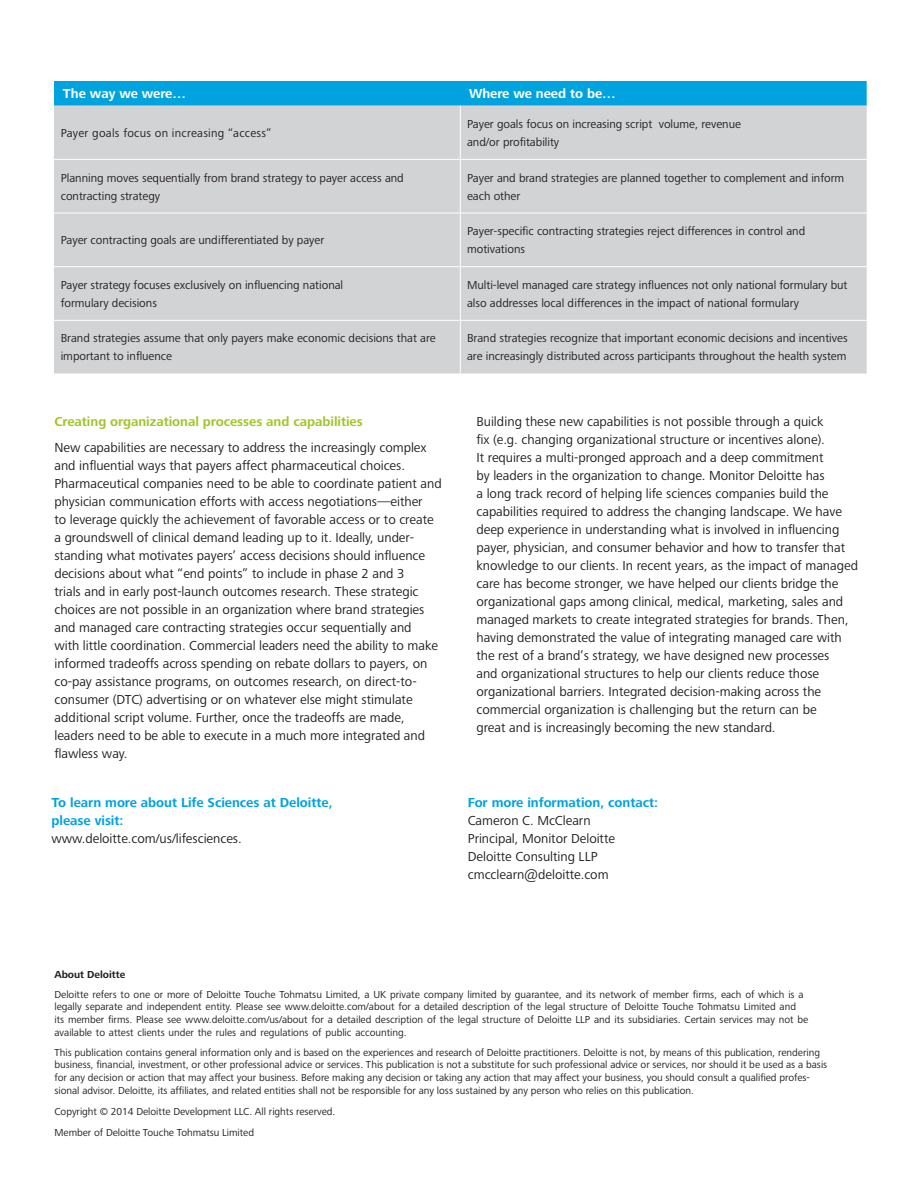
<style>
.page{position:relative;width:918px;height:1188px;background:#fff}
.page>*{position:absolute;margin:0;border:0;box-sizing:border-box;transform-origin:0 0}
.Body_Text{font:13.5px/18px "Frutiger Next Pro";letter-spacing:-.005em;color:#231f20}
.Body_Text-2{font:700 13.5px/18px "Frutiger Next Pro";letter-spacing:-.005em;color:#00a3de}
.green_subhead{font:700 13.5px "Frutiger Next Pro";letter-spacing:-.005em;color:#a4c52d}
.Body_Text-3{font:700 13.5px "Frutiger Next Pro";letter-spacing:-.005em;color:#fff}
.Body_Text-4{font:12px/18px "Frutiger Next Pro";letter-spacing:-.005em;color:#231f20}
.Body_Text-5{font:12px "Frutiger Next Pro";letter-spacing:.02em;color:#231f20}
.Body_Text-6{font:10.5px/12.6px "Frutiger Next Pro";letter-spacing:-.005em;color:#231f20}
.green_subhead-2{font:700 10.5px "Frutiger Next Pro";letter-spacing:-.005em;color:#231f20}
.s1{font-weight:400;color:#231f20}
</style>
<div class="page">
<div style="left:54px;top:81px;width:813px;height:25px;background:#00a3de"></div>
<div style="left:54px;top:106px;width:813px;height:268px;background:#d2d3d5"></div>
<hr style="left:460px;top:106px;width:1px;height:53px;background:#fff">
<hr style="left:460px;top:160px;width:1px;height:53px;background:#fff">
<hr style="left:460px;top:213px;width:1px;height:54px;background:#fff">
<hr style="left:460px;top:267px;width:1px;height:53px;background:#fff">
<hr style="left:460px;top:321px;width:1px;height:53px;background:#fff">
<hr style="left:54px;top:159px;width:406px;height:1px;background:#fff">
<hr style="left:460px;top:159px;width:407px;height:1px;background:#fff">
<hr style="left:54px;top:213px;width:406px;height:1px;background:#fff">
<hr style="left:460px;top:213px;width:407px;height:1px;background:#fff">
<hr style="left:54px;top:266px;width:406px;height:1px;background:#fff">
<hr style="left:460px;top:266px;width:407px;height:1px;background:#fff">
<hr style="left:54px;top:320px;width:406px;height:1px;background:#fff">
<hr style="left:460px;top:320px;width:407px;height:1px;background:#fff">
<p class="Body_Text-3" style="left:63px;top:86px;width:125px">The way we were…</p>
<p class="Body_Text-3" style="left:469px;top:86px;width:148px">Where we need to be…</p>
<p class="Body_Text-5" style="left:61px;top:126px;width:212px">Payer goals focus on increasing “access”</p>
<p class="Body_Text-4" style="left:467px;top:115px;width:275px">Payer goals focus on increasing script volume, revenue and/or profitability</p>
<p class="Body_Text-4" style="left:61px;top:169px;width:345px">Planning moves sequentially from brand strategy to payer access and contracting strategy</p>
<p class="Body_Text-4" style="left:467px;top:169px;width:379px">Payer and brand strategies are planned together to complement and inform each other</p>
<p class="Body_Text-4" style="left:61px;top:231px;width:265px">Payer contracting goals are undifferentiated by payer</p>
<p class="Body_Text-4" style="left:467px;top:222px;width:340px">Payer-specific contracting strategies reject differences in control and motivations</p>
<p class="Body_Text-4" style="left:61px;top:276px;width:284px">Payer strategy focuses exclusively on influencing national formulary decisions</p>
<p class="Body_Text-4" style="left:467px;top:276px;width:382px">Multi-level managed care strategy influences not only national formulary but also addresses local differences in the impact of national formulary</p>
<p class="Body_Text-4" style="left:61px;top:330px;width:376px">Brand strategies assume that only payers make economic decisions that are important to influence</p>
<p class="Body_Text-4" style="left:467px;top:330px;width:382px">Brand strategies recognize that important economic decisions and incentives are increasingly distributed across participants throughout the health system</p>
<p class="green_subhead" style="left:54px;top:414px;width:310px">Creating organizational processes and capabilities</p>
<p class="Body_Text" style="left:54px;top:438px;width:389px">New capabilities are necessary to address the increasingly complex and influential ways that payers affect pharmaceutical choices.<br>Pharmaceutical companies need to be able to coordinate patient and physician communication efforts with access negotiations—either<br>to leverage quickly the achievement of favorable access or to create a groundswell of clinical demand leading up to it. Ideally, under&shy;standing what motivates payers’ access decisions should influence decisions about what “end points” to include in phase 2 and 3<br>trials and in early post-launch outcomes research. These strategic choices are not possible in an organization where brand strategies and managed care contracting strategies occur sequentially and<br>with little coordination. Commercial leaders need the ability to make informed tradeoffs across spending on rebate dollars to payers, on co-pay assistance programs, on outcomes research, on direct-to&shy;consumer (DTC) advertising or on whatever else might stimulate additional script volume. Further, once the tradeoffs are made, leaders need to be able to execute in a much more integrated and flawless way.</p>
<p class="Body_Text" style="left:476px;top:413px;width:383px">Building these new capabilities is not possible through a quick<br>fix (e.g. changing organizational structure or incentives alone).<br>It requires a multi-pronged approach and a deep commitment<br>by leaders in the organization to change. Monitor Deloitte has<br>a long track record of helping life sciences companies build the capabilities required to address the changing landscape. We have deep experience in understanding what is involved in influencing payer, physician, and consumer behavior and how to transfer that knowledge to our clients. In recent years, as the impact of managed care has become stronger, we have helped our clients bridge the organizational gaps among clinical, medical, marketing, sales and managed markets to create integrated strategies for brands. Then, having demonstrated the value of integrating managed care with the rest of a brand’s strategy, we have designed new processes<br>and organizational structures to help our clients reduce those organizational barriers. Integrated decision-making across the commercial organization is challenging but the return can be<br>great and is increasingly becoming the new standard.</p>
<p class="Body_Text-2" style="left:52px;top:793px;width:283px">To learn more about Life Sciences at Deloitte, please visit:<br><span class="s1">www.deloitte.com/us/lifesciences.</span></p>
<p class="Body_Text-2" style="left:468px;top:793px;width:192px">For more information, contact:</p>
<p class="Body_Text" style="left:468px;top:811px;width:124px">Cameron C. McClearn</p>
<p class="Body_Text" style="left:468px;top:829px;width:149px">Principal, Monitor Deloitte</p>
<p class="Body_Text" style="left:468px;top:847px;width:131px">Deloitte Consulting LLP</p>
<p class="Body_Text" style="left:468px;top:865px;width:142px">cmcclearn@deloitte.com</p>
<p class="green_subhead-2" style="left:54px;top:968px;width:72px">About Deloitte</p>
<p class="Body_Text-6" style="left:54px;top:988px;width:755px">Deloitte refers to one or more of Deloitte Touche Tohmatsu Limited, a UK private company limited by guarantee, and its network of member firms, each of which is a legally separate and independent entity. Please see www.deloitte.com/about for a detailed description of the legal structure of Deloitte Touche Tohmatsu Limited and its member firms. Please see www.deloitte.com/us/about for a detailed description of the legal structure of Deloitte LLP and its subsidiaries. Certain services may not be available to attest clients under the rules and regulations of public accounting.</p>
<p class="Body_Text-6" style="left:54px;top:1046px;width:774px">This publication contains general information only and is based on the experiences and research of Deloitte practitioners. Deloitte is not, by means of this publication, rendering business, financial, investment, or other professional advice or services. This publication is not a substitute for such professional advice or services, nor should it be used as a basis for any decision or action that may affect your business. Before making any decision or taking any action that may affect your business, you should consult a qualified profes&shy;sional advisor. Deloitte, its affiliates, and related entities shall not be responsible for any loss sustained by any person who relies on this publication.</p>
<p class="Body_Text-6" style="left:54px;top:1105px;width:283px">Copyright © 2014 Deloitte Development LLC. All rights reserved.</p>
<p class="Body_Text-6" style="left:54px;top:1126px;width:201px">Member of Deloitte Touche Tohmatsu Limited</p>
</div>
